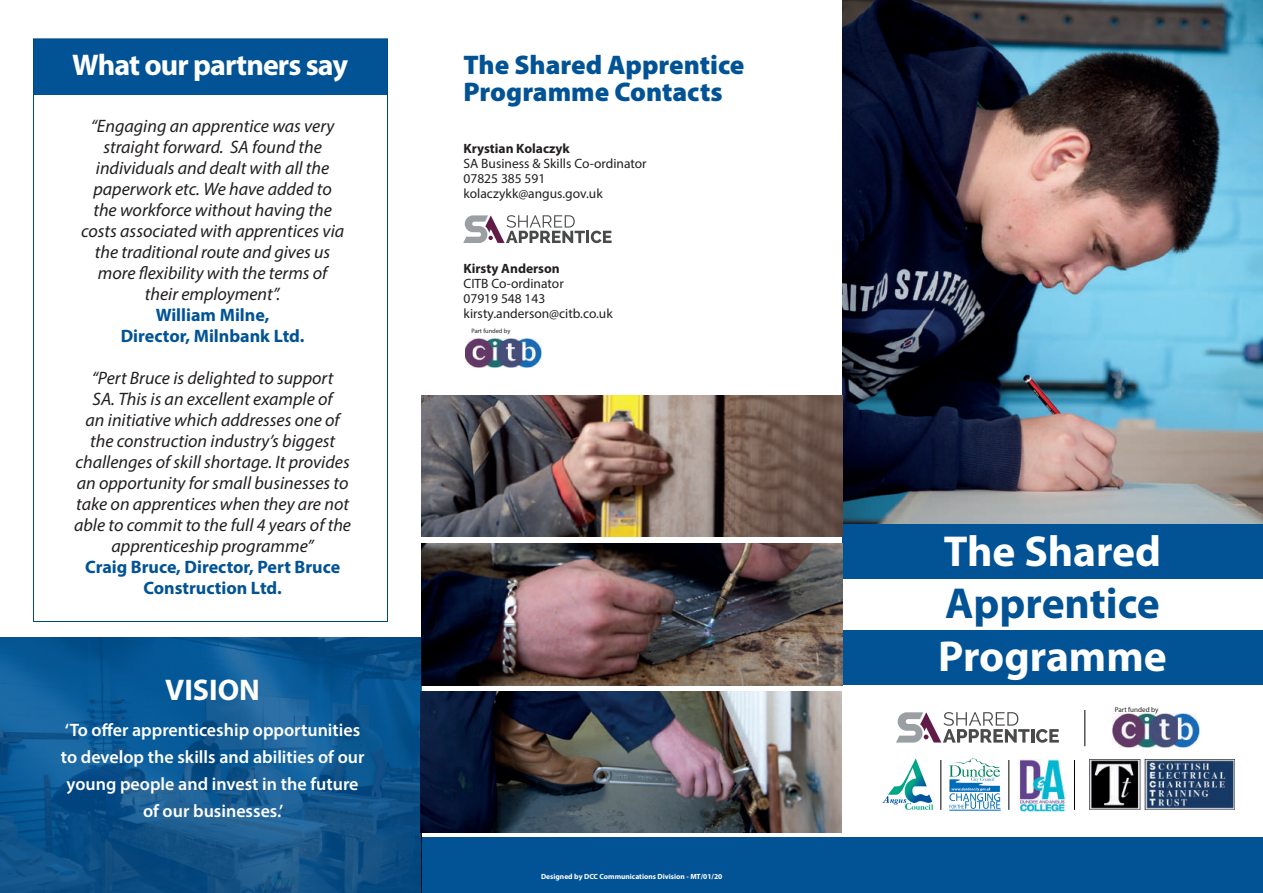
<style>
.page{position:relative;width:1263px;height:893px;background:#fff}
.page>*{position:absolute;margin:0;border:0;box-sizing:border-box;transform-origin:0 0}
.t1{font:700 43.5px "Myriad Pro";color:#fff}
.t2{font:700 43.5px "Myriad Pro";color:#015395}
.t3{font:700 30px "Myriad Pro";letter-spacing:-.03em;color:#fff}
.t4{font:900 27px/27px "Myriad Pro";color:#015395}
.t5{font:italic 18px/21px "Myriad Pro";color:#231f20;text-align:center}
.t6{font:600 18px/27px "Myriad Pro";color:#fff;text-align:center}
.t7{font:700 18px/21px "Myriad Pro";color:#015395;text-align:center}
.t8{font:13.5px/15px "Myriad Pro";color:#231f20}
.t9{font:700 13.5px "Myriad Pro";color:#231f20}
.t10{font:700 7.5px "Myriad Pro";color:#fff}
.t11{font:7.05px "Myriad Pro";color:#231f20}
.t12{font:6.3px "Myriad Pro";color:#231f20}
</style>
<div class="page">
<div style="left:0;top:838px;width:1263px;height:55px;background:#015395"></div>
<img style="left:842px;top:0;width:421px;height:524px">
<div style="left:842px;top:524px;width:421px;height:55px;background:#015395"></div>
<svg style="left:0;top:638px;width:421px;height:255px;background:#0f578f"></svg>
<div style="left:33px;top:39px;width:354px;height:56px;background:#015395"></div>
<div style="left:841px;top:631px;width:422px;height:54px;background:#015395"></div>
<hr style="left:949px;top:810px;width:52px;height:1px;background:#006bb6">
<svg style="left:949px;top:757px;width:51px;height:52px"></svg>
<hr style="left:1074px;top:760px;width:1px;height:50px;background:#000">
<hr style="left:1008px;top:760px;width:1px;height:50px;background:#000">
<svg style="left:882px;top:758px;width:51px;height:52px"></svg>
<hr style="left:940px;top:760px;width:1px;height:50px;background:#000">
<img style="left:1017px;top:760px;width:49px;height:51px">
<svg style="left:896px;top:712px;width:133px;height:31px"></svg>
<hr style="left:1031px;top:729px;width:3px;height:14px;background:#494a4b">
<svg style="left:1036px;top:729px;width:23px;height:14px"></svg>
<img style="left:1112px;top:714px;width:87px;height:33px">
<img style="left:1089px;top:760px;width:145px;height:50px">
<hr style="left:1084px;top:710px;width:1px;height:36px;background:#000">
<svg style="left:463px;top:215px;width:149px;height:28px"></svg>
<img style="left:421px;top:543px;width:421px;height:142px">
<img style="left:421px;top:395px;width:421px;height:142px">
<img style="left:465px;top:338px;width:77px;height:30px">
<img style="left:421px;top:691px;width:421px;height:142px">
<h2 class="t3" style="left:72px;top:45px;width:277px">What our partners say</h2>
<p class="t5" style="left:81px;top:115px;width:265px">“Engaging an apprentice was very straight forward. SA found the individuals and dealt with all the paperwork etc. We have added to the workforce without having the costs associated with apprentices via the traditional route and gives us more flexibility with the terms of their employment”.</p>
<p class="t7" style="left:121px;top:304px;width:185px">William Milne,<br>Director, Milnbank Ltd.</p>
<p class="t5" style="left:74px;top:367px;width:278px">“Pert Bruce is delighted to support<br>SA. This is an excellent example of<br>an initiative which addresses one of the construction industry’s biggest challenges of skill shortage. It provides an opportunity for small businesses to take on apprentices when they are not able to commit to the full 4 years of the apprenticeship programme”</p>
<p class="t7" style="left:85px;top:556px;width:257px">Craig Bruce, Director, Pert Bruce<br>Construction Ltd.</p>
<h2 class="t3" style="left:165px;top:670px;width:96px">VISION</h2>
<p class="t6" style="left:61px;top:716px;width:305px">‘To offer apprenticeship opportunities to develop the skills and abilities of our young people and invest in the future of our businesses.’</p>
<h3 class="t4" style="left:463px;top:51px;width:282px">The Shared Apprentice<br>Programme Contacts</h3>
<p class="t9" style="left:463px;top:140px;width:108px">Krystian Kolaczyk</p>
<p class="t8" style="left:463px;top:156px;width:185px">SA Business &amp; Skills Co-ordinator<br>07825 385 591 kolaczykk@angus.gov.uk</p>
<p class="t9" style="left:463px;top:260px;width:98px">Kirsty Anderson</p>
<p class="t8" style="left:463px;top:276px;width:151px">CITB Co-ordinator<br>07919 548 143 kirsty.anderson@citb.co.uk</p>
<p class="t12" style="left:471px;top:327px;width:40px">Part funded by</p>
<p class="t10" style="left:541px;top:871px;width:183px">Designed by DCC Communications Division - MT/01/20</p>
<h1 class="t1" style="left:944px;top:523px;width:219px">The Shared</h1>
<h1 class="t2" style="left:945px;top:575px;width:216px">Apprentice</h1>
<h1 class="t1" style="left:938px;top:628px;width:230px">Programme</h1>
<p class="t11" style="left:1115px;top:706px;width:45px">Part funded by</p>
</div>
